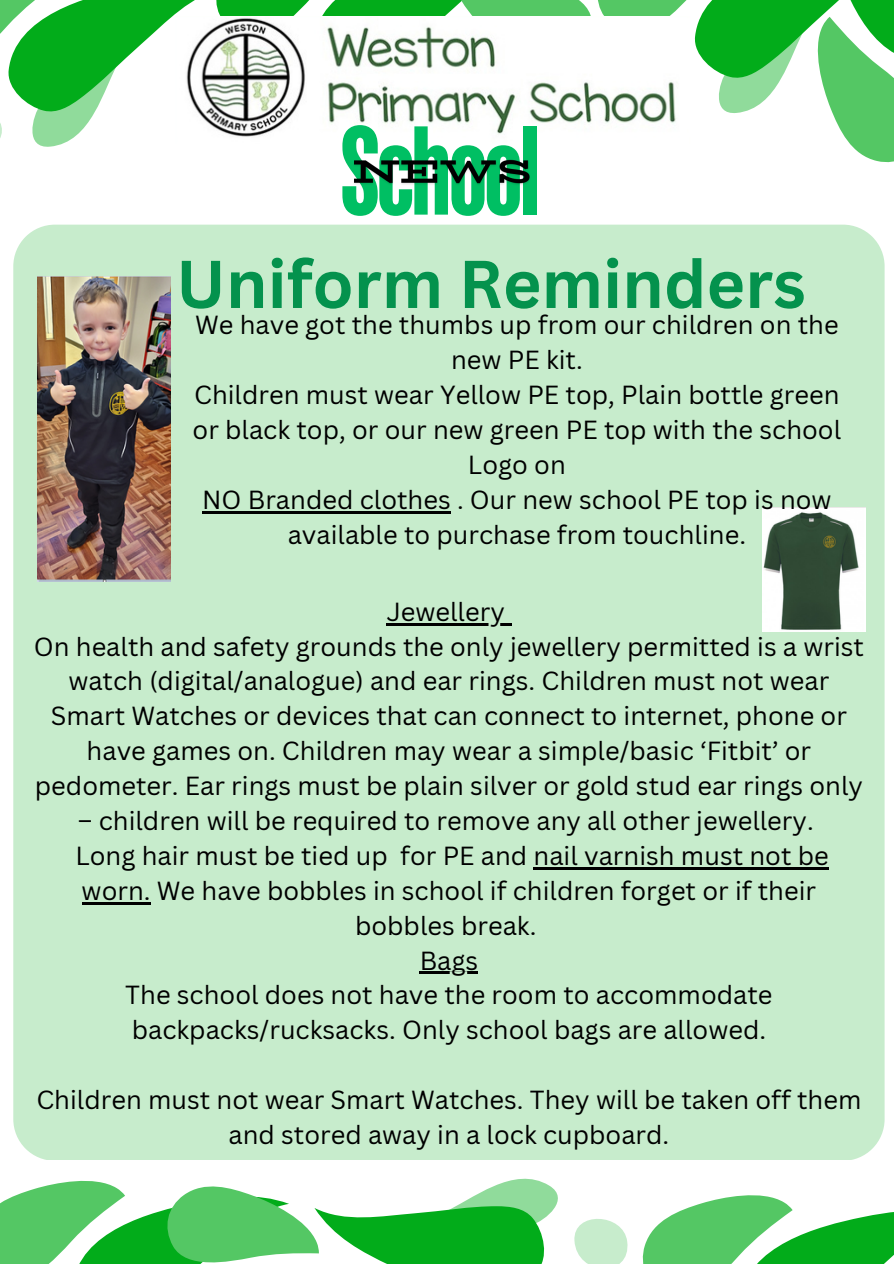
<style>
.page{position:relative;width:894px;height:1264px;background:#fff}
.page>*{position:absolute;margin:0;border:0;box-sizing:border-box;transform-origin:0 0}
.t1{font:700 126px "TT Bluescreens";letter-spacing:-.03em;color:#00bf63}
.t2{font:700 66px "Canva Sans";color:#04924d}
.t3{font:25.5px/34.8px "Canva Sans";color:#000;text-align:center}
</style>
<div class="page">
<svg style="left:0;top:1112px;width:893px;height:151px"></svg>
<svg style="left:0;top:0;width:893px;height:163px"></svg>
<img style="left:176px;top:17px;width:515px;height:127px">
<div style="left:13px;top:225px;width:871px;height:935px;background:#c7eccc"></div>
<img style="left:761px;top:508px;width:104px;height:123px">
<img style="left:37px;top:277px;width:133px;height:304px">
<img style="left:351px;top:146px;width:182px;height:39px">
<hr style="left:202px;top:511px;width:248px;height:2px;background:#000">
<hr style="left:386px;top:623px;width:118px;height:2px;background:#000">
<svg style="left:504px;top:623px;width:7px;height:2px"></svg>
<hr style="left:533px;top:867px;width:295px;height:2px;background:#000">
<hr style="left:82px;top:902px;width:68px;height:2px;background:#000">
<hr style="left:419px;top:971px;width:59px;height:3px;background:#000">
<p class="t1" style="left:340px;top:111px;width:202px">School</p>
<p class="t2" style="left:176px;top:237px;width:631px">Uniform Reminders</p>
<p class="t3" style="left:195px;top:307px;width:645px">We have got the thumbs up from our children on the new PE kit.</p>
<h1 class="t3" style="left:192px;top:376px;width:650px">Children must wear Yellow PE top, Plain bottle green or black top, or our new green PE top with the school<br>Logo on</h1>
<p class="t3" style="left:202px;top:481px;width:630px">NO Branded clothes . Our new school PE top is now available to purchase from touchline.</p>
<h2 class="t3" style="left:386px;top:593px;width:120px">Jewellery</h2>
<p class="t3" style="left:34px;top:628px;width:831px">On health and safety grounds the only jewellery permitted is a wrist watch (digital/analogue) and ear rings. Children must not wear Smart Watches or devices that can connect to internet, phone or have games on. Children may wear a simple/basic ‘Fitbit’ or pedometer. Ear rings must be plain silver or gold stud ear rings only</p>
<p class="t3" style="left:78px;top:802px;width:737px">– children will be required to remove any all other jewellery.</p>
<p class="t3" style="left:75px;top:837px;width:754px">Long hair must be tied up for PE and nail varnish must not be worn. We have bobbles in school if children forget or if their bobbles break.</p>
<p class="t3" style="left:419px;top:942px;width:60px">Bags</p>
<p class="t3" style="left:125px;top:977px;width:648px;text-align:left">The school does not have the room to accommodate backpacks/rucksacks. Only school bags are allowed.</p>
<p class="t3" style="left:36px;top:1081px;width:826px">Children must not wear Smart Watches. They will be taken off them and stored away in a lock cupboard.</p>
</div>
